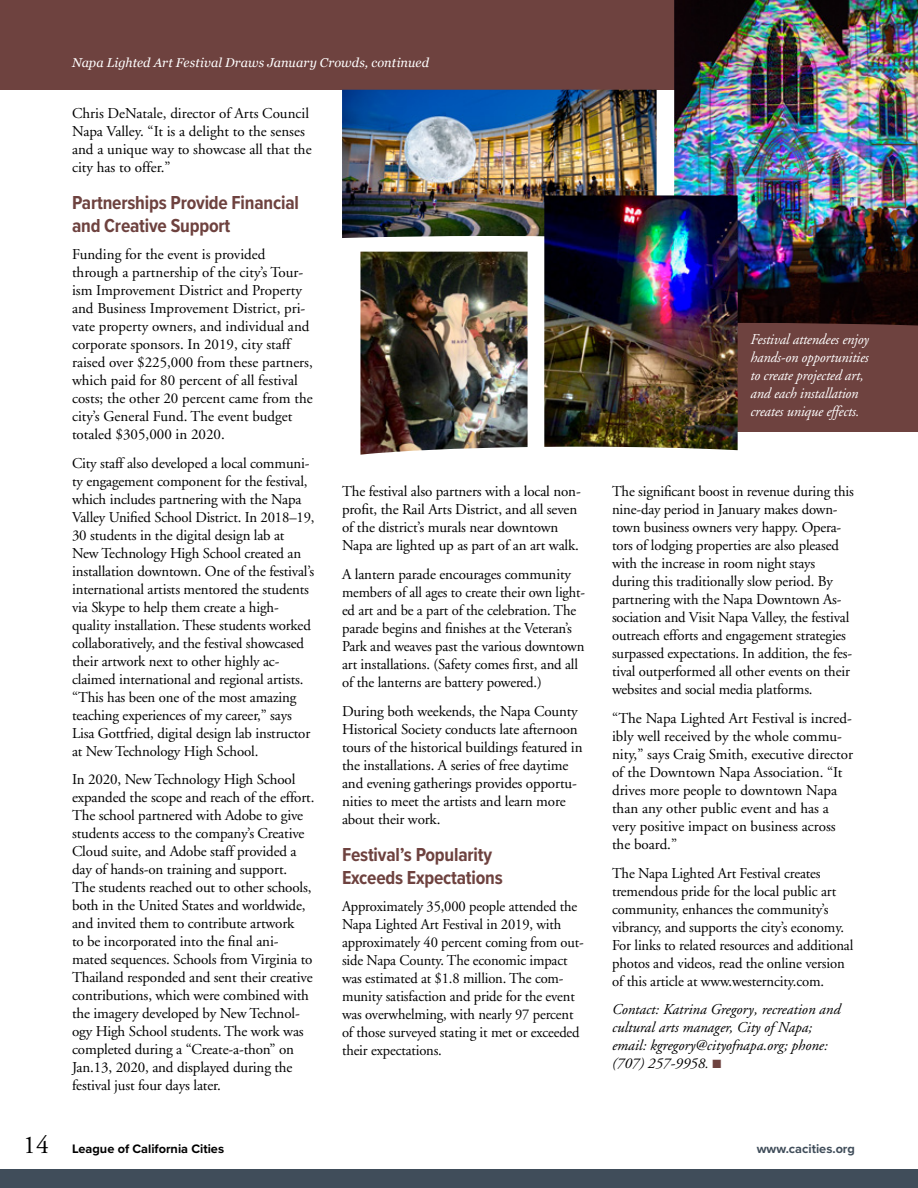
<style>
.page{position:relative;width:918px;height:1188px;background:#fff}
.page>*{position:absolute;margin:0;border:0;box-sizing:border-box;transform-origin:0 0}
.t1{font:700 19.5px/22.5px "Proxima Nova Cond";letter-spacing:-.01em;color:#6e423f}
.t2{font:15px/18px "Adobe Garamond";letter-spacing:-.01em;color:#000}
.t3{font:italic 15px/18px "Adobe Garamond";color:#000}
.t4{font:italic 15px/18px "Adobe Garamond";letter-spacing:-.01em;color:#fff;scale:.96 1}
.t5{font:italic 12.75px "Georgia";letter-spacing:.005em;color:#fff}
.t6{font:700 12.75px "Proxima Nova";color:#000}
.t7{font:700 12.75px "Proxima Nova";color:#404d5a}
.s1{color:#6e423f}
.s2{font-family:"Adobe Garamond Pro";font-weight:400;font-size:25.5px}
</style>
<div class="page">
<div style="left:673px;top:301px;width:245px;height:130px;background:#6e423f"></div>
<hr style="left:917px;top:457px;width:1px;height:731px;background:#c0680f">
<div style="left:0;top:0;width:823px;height:90px;background:#6e423f"></div>
<img style="left:342px;top:90px;width:315px;height:148px">
<img style="left:674px;top:0;width:244px;height:326px">
<img style="left:544px;top:195px;width:194px;height:255px">
<img style="left:360px;top:252px;width:168px;height:203px">
<div style="left:0;top:1170px;width:918px;height:18px;background:#404d5a"></div>
<svg style="left:917px;top:431px;width:1px;height:171px"></svg>
<p class="t5" style="left:72px;top:54px;width:359px">Napa Lighted Art Festival Draws January Crowds, continued</p>
<p class="t2" style="left:72px;top:105px;width:241px">Chris DeNatale, director of Arts Council Napa Valley. “It is a delight to the senses and a unique way to showcase all that the city has to offer.”</p>
<p class="t1" style="left:72px;top:191px;width:228px">Partnerships Provide Financial and Creative Support</p>
<p class="t2" style="left:72px;top:246px;width:242px">Funding for the event is provided through a partnership of the city’s Tour&shy;ism Improvement District and Property and Business Improvement District, pri&shy;vate property owners, and individual and corporate sponsors. In 2019, city staff raised over $225,000 from these partners, which paid for 80 percent of all festival costs; the other 20 percent came from the city’s General Fund. The event budget totaled $305,000 in 2020.</p>
<p class="t2" style="left:72px;top:454px;width:244px">City staff also developed a local communi&shy;ty engagement component for the festival, which includes partnering with the Napa Valley Unified School District. In 2018–19, 30 students in the digital design lab at New Technology High School created an installation downtown. One of the festival’s international artists mentored the students via Skype to help them create a high&shy;quality installation. These students worked collaboratively, and the festival showcased their artwork next to other highly ac&shy;claimed international and regional artists. “This has been one of the most amazing teaching experiences of my career,” says Lisa Gottfried, digital design lab instructor at New Technology High School.</p>
<p class="t2" style="left:72px;top:771px;width:244px">In 2020, New Technology High School expanded the scope and reach of the effort.<br>The school partnered with Adobe to give students access to the company’s Creative Cloud suite, and Adobe staff provided a day of hands-on training and support.<br>The students reached out to other schools, both in the United States and worldwide, and invited them to contribute artwork<br>to be incorporated into the final ani&shy;mated sequences. Schools from Virginia to Thailand responded and sent their creative contributions, which were combined with the imagery developed by New Technol&shy;ogy High School students. The work was completed during a “Create-a-thon” on Jan.13, 2020, and displayed during the festival just four days later.</p>
<p class="t2" style="left:342px;top:483px;width:240px">The festival also partners with a local non&shy;profit, the Rail Arts District, and all seven of the district’s murals near downtown Napa are lighted up as part of an art walk.</p>
<p class="t2" style="left:342px;top:566px;width:245px">A lantern parade encourages community members of all ages to create their own light&shy;ed art and be a part of the celebration. The parade begins and finishes at the Veteran’s Park and weaves past the various downtown art installations. (Safety comes first, and all of the lanterns are battery powered.)</p>
<p class="t2" style="left:342px;top:702px;width:242px">During both weekends, the Napa County Historical Society conducts late afternoon tours of the historical buildings featured in the installations. A series of free daytime and evening gatherings provides opportu&shy;nities to meet the artists and learn more about their work.</p>
<p class="t1" style="left:342px;top:843px;width:162px">Festival’s Popularity<br>Exceeds Expectations</p>
<p class="t2" style="left:342px;top:897px;width:243px">Approximately 35,000 people attended the Napa Lighted Art Festival in 2019, with approximately 40 percent coming from out&shy;side Napa County. The economic impact was estimated at $1.8 million. The com&shy;munity satisfaction and pride for the event was overwhelming, with nearly 97 percent of those surveyed stating it met or exceeded their expectations.</p>
<p class="t4" style="left:751px;top:331px;width:125px">Festival attendees enjoy hands-on opportunities to create projected art, and each installation creates unique effects.</p>
<p class="t2" style="left:612px;top:483px;width:243px">The significant boost in revenue during this nine-day period in January makes down&shy;town business owners very happy. Opera&shy;tors of lodging properties are also pleased with the increase in room night stays during this traditionally slow period. By partnering with the Napa Downtown As&shy;sociation and Visit Napa Valley, the festival outreach efforts and engagement strategies surpassed expectations. In addition, the fes&shy;tival outperformed all other events on their websites and social media platforms.</p>
<p class="t2" style="left:612px;top:710px;width:242px">“The Napa Lighted Art Festival is incred&shy;ibly well received by the whole commu&shy;nity,” says Craig Smith, executive director of the Downtown Napa Association. “It drives more people to downtown Napa than any other public event and has a very positive impact on business across the board.”</p>
<p class="t2" style="left:612px;top:864px;width:243px">The Napa Lighted Art Festival creates tremendous pride for the local public art community, enhances the community’s vibrancy, and supports the city’s economy.<br>For links to related resources and additional photos and videos, read the online version of this article at www.westerncity.com.</p>
<p class="t3" style="left:612px;top:1001px;width:230px">Contact: Katrina Gregory, recreation and cultural arts manager, City of Napa; email: kgregory@cityofnapa.org; phone: (707) 257-9958. <span class="s1">■</span></p>
<p class="t6" style="left:23px;top:1139px;width:202px"><span class="s2">14</span> League of California Cities</p>
<p class="t7" style="left:757px;top:1139px;width:100px">www.cacities.org</p>
</div>
